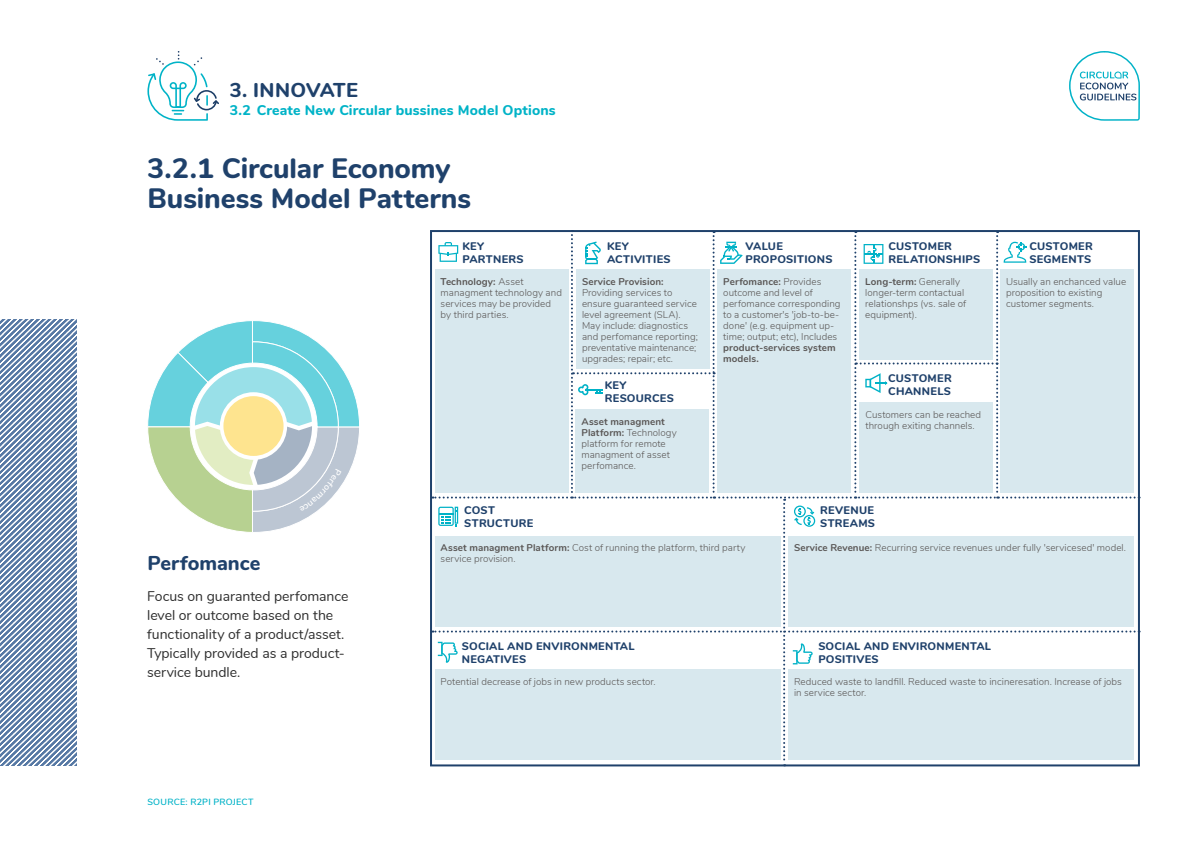
<style>
.page{position:relative;width:1191px;height:842px;background:#fff}
.page>*{position:absolute;margin:0;border:0;box-sizing:border-box;transform-origin:0 0}
.t1{font:800 28px/30px "Nunito";color:#1f416b}
.t2{font:800 20px "Nunito";color:#1f416b}
.t3{font:14px/19px "Nunito";letter-spacing:-.005em;color:#2e2e2e}
.t4{font:800 14px "Nunito";letter-spacing:.01em;color:#00b3c7}
.t5{font:800 11px/13px "Nunito";letter-spacing:.025em;color:#1f416b}
.t6{font:300 9.8px/11px "Nunito";letter-spacing:.005em;color:#5a5756}
.t7{font:700 9.8px/11px "Nunito";letter-spacing:.01em;color:#5a5756}
.t8{font:600 9px "Nunito";letter-spacing:.025em;color:#00b2c7}
.s1{font-weight:700}
</style>
<div class="page">
<svg style="left:1069px;top:51px;width:71px;height:70px"></svg>
<svg style="left:432px;top:230px;width:707px;height:536px"></svg>
<svg style="left:0;top:319px;width:77px;height:447px"></svg>
<svg style="left:147px;top:51px;width:72px;height:70px"></svg>
<svg style="left:148px;top:321px;width:211px;height:211px"></svg>
<h2 class="t2" style="left:230px;top:75px;width:130px">3. INNOVATE</h2>
<h3 class="t4" style="left:230px;top:100px;width:328px">3.2 Create New Circular bussines Model Options</h3>
<h1 class="t1" style="left:147px;top:151px;width:325px">3.2.1 Circular Economy<br>Business Model Patterns</h1>
<p class="t5" style="left:462px;top:239px;width:63px">KEY<br>PARTNERS</p>
<p class="t6" style="left:440px;top:275px;width:123px"><span class="s1">Technology:</span> Asset managment technology and services may be provided by third parties.</p>
<p class="t5" style="left:607px;top:239px;width:65px">KEY<br>ACTIVITIES</p>
<p class="t5" style="left:888px;top:239px;width:93px">CUSTOMER<br>RELATIONSHIPS</p>
<p class="t5" style="left:745px;top:239px;width:88px">VALUE<br>PROPOSITIONS</p>
<p class="t7" style="left:582px;top:275px;width:83px">Service Provision:</p>
<p class="t6" style="left:582px;top:286px;width:117px">Providing services to ensure guaranteed service level agreement (SLA).<br>May include: diagnostics and perfomance reporting; preventative maintenance; upgrades; repair; etc.</p>
<p class="t5" style="left:605px;top:378px;width:71px">KEY<br>RESOURCES</p>
<p class="t6" style="left:723px;top:275px;width:119px"><span class="s1">Perfomance:</span> Provides outcome and level of perfomance corresponding to a customer's 'job-to-be&shy;done' (e.g. equipment up&shy;time; output; etc), Includes</p>
<p class="t7" style="left:723px;top:341px;width:114px">product-services system models.</p>
<p class="t6" style="left:865px;top:275px;width:102px"><span class="s1">Long-term:</span> Generally longer-term contactual relationshps (vs. sale of equipment).</p>
<p class="t5" style="left:888px;top:371px;width:65px">CUSTOMER<br>CHANNELS</p>
<p class="t5" style="left:1029px;top:239px;width:65px">CUSTOMER<br>SEGMENTS</p>
<p class="t6" style="left:1006px;top:275px;width:122px">Usually an enchanced value proposition to existing customer segments.</p>
<p class="t6" style="left:581px;top:416px;width:97px"><span class="s1">Asset managment<br>Platform:</span> Technology platform for remote managment of asset perfomance.</p>
<p class="t6" style="left:865px;top:409px;width:117px">Customers can be reached through exiting channels.</p>
<p class="t5" style="left:464px;top:503px;width:71px">COST<br>STRUCTURE</p>
<p class="t5" style="left:820px;top:503px;width:56px">REVENUE<br>STREAMS</p>
<h2 class="t2" style="left:147px;top:548px;width:114px">Perfomance</h2>
<h3 class="t3" style="left:147px;top:586px;width:203px">Focus on guaranted perfomance level or outcome based on the functionality of a product/asset.<br>Typically provided as a product&shy;service bundle.</h3>
<p class="t8" style="left:147px;top:795px;width:108px">SOURCE: R2PI PROJECT</p>
<p class="t6" style="left:440px;top:542px;width:306px"><span class="s1">Asset managment Platform:</span> Cost of running the platform, third party service provision.</p>
<p class="t5" style="left:462px;top:639px;width:174px">SOCIAL AND ENVIRONMENTAL<br>NEGATIVES</p>
<p class="t6" style="left:794px;top:542px;width:333px"><span class="s1">Service Revenue:</span> Recurring service revenues under fully 'servicesed' model.</p>
<p class="t5" style="left:818px;top:639px;width:174px">SOCIAL AND ENVIRONMENTAL<br>POSITIVES</p>
<p class="t6" style="left:440px;top:675px;width:216px">Potential decrease of jobs in new products sector.</p>
<p class="t6" style="left:794px;top:675px;width:329px">Reduced waste to landfill. Reduced waste to incineresation. Increase of jobs in service sector.</p>
</div>
